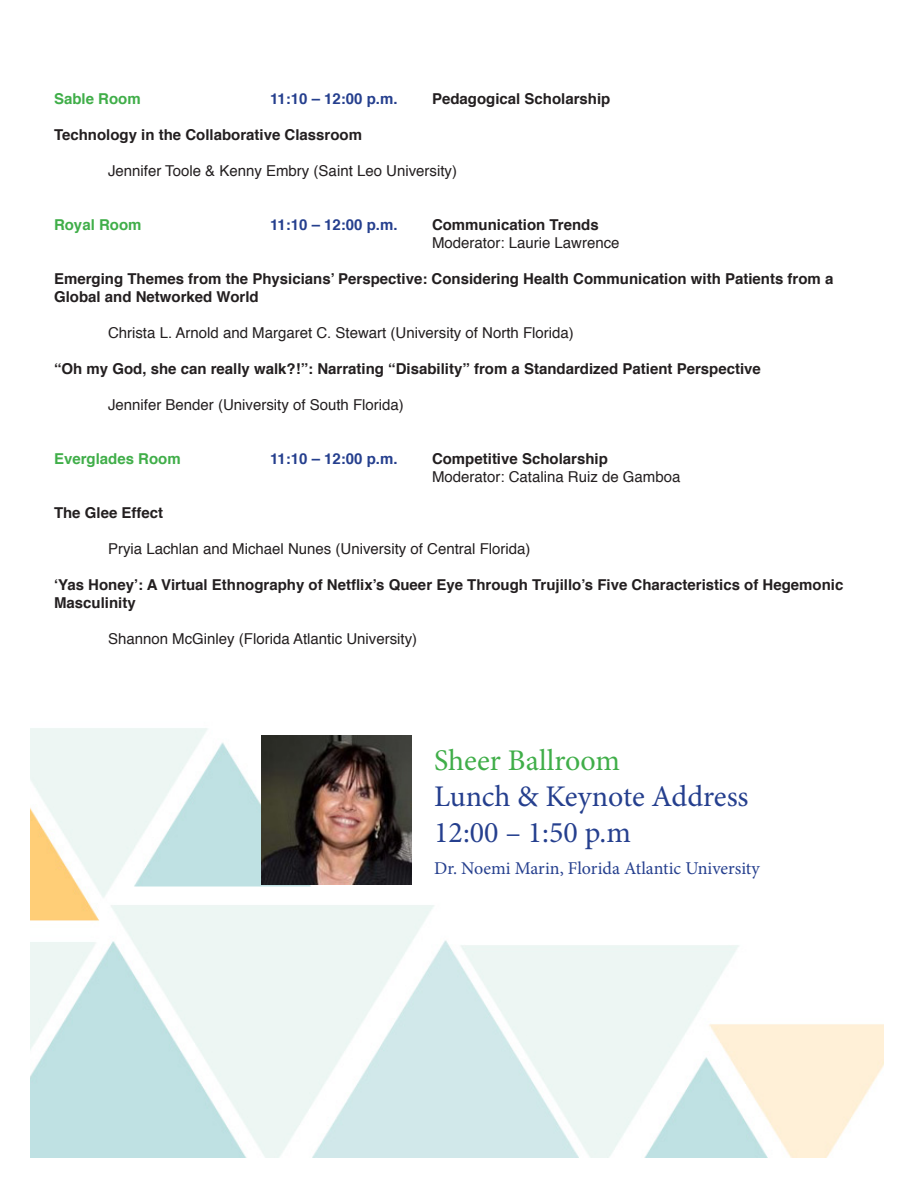
<style>
.page{position:relative;width:918px;height:1188px;background:#fff}
.page>*{position:absolute;margin:0;border:0;box-sizing:border-box;transform-origin:0 0}
.t1{font:30px/36px "Minion Pro";letter-spacing:-.005em;color:#253f8e}
.t2{font:30px "Minion Pro";color:#40ae49}
.t3{font:18px "Minion Pro";color:#253f8e}
.t4{font:700 15px/18px "Helvetica";color:#231f20}
.t5{font:15px "Helvetica";color:#231f20}
.t6{font:700 15px "Helvetica";color:#253f8e}
.t7{font:700 15px "Helvetica";color:#40ae49}
</style>
<div class="page">
<img style="left:31px;top:728px;width:853px;height:429px">
<img style="left:261px;top:736px;width:151px;height:148px">
<p class="t7" style="left:54px;top:87px;width:88px">Sable Room</p>
<p class="t6" style="left:270px;top:87px;width:129px">11:10 – 12:00 p.m.</p>
<p class="t4" style="left:432px;top:90px;width:180px">Pedagogical Scholarship</p>
<p class="t4" style="left:54px;top:126px;width:310px">Technology in the Collaborative Classroom</p>
<p class="t5" style="left:108px;top:159px;width:351px">Jennifer Toole &amp; Kenny Embry (Saint Leo University)</p>
<p class="t7" style="left:54px;top:213px;width:89px">Royal Room</p>
<p class="t6" style="left:270px;top:213px;width:129px">11:10 – 12:00 p.m.</p>
<p class="t4" style="left:432px;top:216px;width:168px">Communication Trends</p>
<p class="t5" style="left:432px;top:231px;width:189px">Moderator: Laurie Lawrence</p>
<p class="t4" style="left:54px;top:270px;width:781px">Emerging Themes from the Physicians’ Perspective: Considering Health Communication with Patients from a<br>Global and Networked World</p>
<p class="t5" style="left:108px;top:321px;width:467px">Christa L. Arnold and Margaret C. Stewart (University of North Florida)</p>
<p class="t4" style="left:54px;top:360px;width:708px">“Oh my God, she can really walk?!”: Narrating “Disability” from a Standardized Patient Perspective</p>
<p class="t5" style="left:108px;top:393px;width:297px">Jennifer Bender (University of South Florida)</p>
<p class="t7" style="left:54px;top:447px;width:128px">Everglades Room</p>
<p class="t6" style="left:270px;top:447px;width:129px">11:10 – 12:00 p.m.</p>
<p class="t4" style="left:432px;top:450px;width:177px">Competitive Scholarship</p>
<p class="t5" style="left:432px;top:465px;width:250px">Moderator: Catalina Ruiz de Gamboa</p>
<p class="t4" style="left:54px;top:504px;width:111px">The Glee Effect</p>
<p class="t5" style="left:108px;top:537px;width:424px">Pryia Lachlan and Michael Nunes (University of Central Florida)</p>
<p class="t4" style="left:54px;top:576px;width:791px">‘Yas Honey’: A Virtual Ethnography of Netflix’s Queer Eye Through Trujillo’s Five Characteristics of Hegemonic<br>Masculinity</p>
<p class="t5" style="left:108px;top:627px;width:311px">Shannon McGinley (Florida Atlantic University)</p>
<h1 class="t2" style="left:434px;top:740px;width:187px">Sheer Ballroom</h1>
<h1 class="t1" style="left:434px;top:778px;width:316px">Lunch &amp; Keynote Address<br>12:00 – 1:50 p.m</h1>
<p class="t3" style="left:434px;top:856px;width:327px">Dr. Noemi Marin, Florida Atlantic University</p>
</div>
